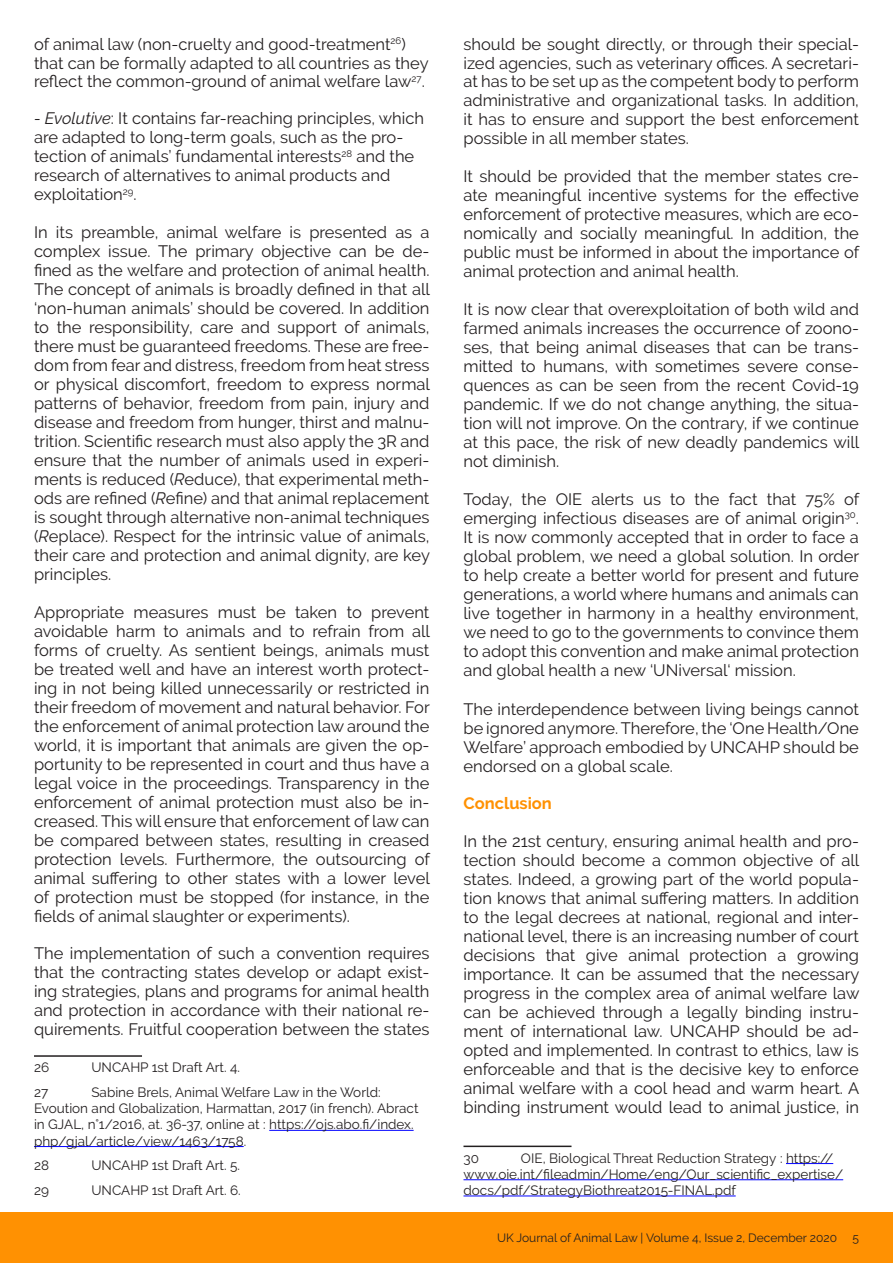
<style>
.page{position:relative;width:893px;height:1263px;background:#fff}
.page>*{position:absolute;margin:0;border:0;box-sizing:border-box;transform-origin:0 0}
.t1{font:16.5px/18.9px "Raleway";color:#231f20;text-align:justify}
.t2{font:700 16.5px "Raleway";color:#ff9102}
.t3{font:13.5px/16.2px "Raleway";color:#231f20}
.t4{font:12px "Raleway";color:#231f20}
.s1{font-style:italic}
</style>
<div class="page">
<hr style="left:0;top:1213px;width:1px;height:50px;background:#ff9102">
<div style="left:1px;top:1213px;width:892px;height:50px;background:#ff9102"></div>
<hr style="left:34px;top:1055px;width:108px;height:2px;background:#231f20">
<hr style="left:269px;top:1130px;width:145px;height:1px;background:#00f">
<hr style="left:34px;top:1146px;width:210px;height:1px;background:#00f">
<hr style="left:463px;top:1145px;width:108px;height:2px;background:#231f20">
<hr style="left:786px;top:1163px;width:47px;height:1px;background:#00f">
<hr style="left:463px;top:1179px;width:380px;height:1px;background:#00f">
<hr style="left:463px;top:1195px;width:273px;height:1px;background:#00f">
<p class="t1" style="left:34px;top:34px;width:396px;text-align:left">of animal law (non-cruelty and good-treatment<sup>26</sup>) that can be formally adapted to all countries as they reflect the common-ground of animal welfare law<sup>27</sup>.</p>
<p class="t1" style="left:34px;top:109px;width:392px;text-align:left"><span class="s1">- Evolutive</span>: It contains far-reaching principles, which are adapted to long-term goals, such as the pro&shy;tection of animals’ fundamental interests<sup>28</sup> and the research of alternatives to animal products and exploitation<sup>29</sup>.</p>
<p class="t1" style="left:34px;top:223px;width:397px">In its preamble, animal welfare is presented as a complex issue. The primary objective can be de&shy;fined as the welfare and protection of animal health.<br>The concept of animals is broadly defined in that all ‘non-human animals’ should be covered. In addition to the responsibility, care and support of animals, there must be guaranteed freedoms. These are free&shy;dom from fear and distress, freedom from heat stress or physical discomfort, freedom to express normal patterns of behavior, freedom from pain, injury and disease and freedom from hunger, thirst and malnu&shy;trition. Scientific research must also apply the 3R and ensure that the number of animals used in experi&shy;ments is reduced (<span class="s1">R</span>educe), that experimental meth&shy;ods are refined (<span class="s1">R</span>efine) and that animal replacement is sought through alternative non-animal techniques (<span class="s1">R</span>eplace). Respect for the intrinsic value of animals, their care and protection and animal dignity, are key principles.</p>
<p class="t1" style="left:34px;top:602px;width:397px">Appropriate measures must be taken to prevent avoidable harm to animals and to refrain from all forms of cruelty. As sentient beings, animals must be treated well and have an interest worth protect&shy;ing in not being killed unnecessarily or restricted in their freedom of movement and natural behavior. For the enforcement of animal protection law around the world, it is important that animals are given the op&shy;portunity to be represented in court and thus have a legal voice in the proceedings. Transparency in the enforcement of animal protection must also be in&shy;creased. This will ensure that enforcement of law can be compared between states, resulting in creased protection levels. Furthermore, the outsourcing of animal suffering to other states with a lower level of protection must be stopped (for instance, in the fields of animal slaughter or experiments).</p>
<p class="t1" style="left:34px;top:944px;width:397px">The implementation of such a convention requires that the contracting states develop or adapt exist&shy;ing strategies, plans and programs for animal health and protection in accordance with their national re&shy;quirements. Fruitful cooperation between the states</p>
<p class="t3" style="left:34px;top:1059px;width:17px">26</p>
<p class="t3" style="left:91px;top:1059px;width:150px">UNCAHP 1st Draft Art. 4.</p>
<p class="t3" style="left:34px;top:1084px;width:16px">27</p>
<p class="t3" style="left:34px;top:1084px;width:386px;text-indent:57px">Sabine Brels, Animal Welfare Law in the World:<br>Evoution and Globalization, Harmattan, 2017 (in french). Abract in GJAL, n°1/2016, at. 36-37, online at : https://ojs.abo.fi/index. php/gjal/article/view/1463/1758.</p>
<p class="t3" style="left:34px;top:1157px;width:17px">28</p>
<p class="t3" style="left:91px;top:1157px;width:150px">UNCAHP 1st Draft Art. 5.</p>
<p class="t3" style="left:34px;top:1182px;width:16px">29</p>
<p class="t3" style="left:91px;top:1182px;width:151px">UNCAHP 1st Draft Art. 6.</p>
<p class="t1" style="left:463px;top:34px;width:397px">should be sought directly, or through their special&shy;ized agencies, such as veterinary offices. A secretari&shy;at has to be set up as the competent body to perform administrative and organizational tasks. In addition, it has to ensure and support the best enforcement possible in all member states.</p>
<p class="t1" style="left:463px;top:167px;width:397px">It should be provided that the member states cre&shy;ate meaningful incentive systems for the effective enforcement of protective measures, which are eco&shy;nomically and socially meaningful. In addition, the public must be informed in about the importance of animal protection and animal health.</p>
<p class="t1" style="left:463px;top:300px;width:397px">It is now clear that overexploitation of both wild and farmed animals increases the occurrence of zoono&shy;ses, that being animal diseases that can be trans&shy;mitted to humans, with sometimes severe conse&shy;quences as can be seen from the recent Covid-19 pandemic. If we do not change anything, the situa&shy;tion will not improve. On the contrary, if we continue at this pace, the risk of new deadly pandemics will not diminish.</p>
<p class="t1" style="left:463px;top:490px;width:397px">Today, the OIE alerts us to the fact that 75% of emerging infectious diseases are of animal origin<sup>30</sup>.<br>It is now commonly accepted that in order to face a global problem, we need a global solution. In order to help create a better world for present and future generations, a world where humans and animals can live together in harmony in a healthy environment, we need to go to the governments to convince them to adopt this convention and make animal protection and global health a new ‘UNiversal‘ mission.</p>
<p class="t1" style="left:463px;top:699px;width:397px">The interdependence between living beings cannot be ignored anymore. Therefore, the ‘One Health/One Welfare’ approach embodied by UNCAHP should be endorsed on a global scale.</p>
<p class="t2" style="left:463px;top:794px;width:90px">Conclusion</p>
<p class="t1" style="left:463px;top:832px;width:397px">In the 21st century, ensuring animal health and pro&shy;tection should become a common objective of all states. Indeed, a growing part of the world popula&shy;tion knows that animal suffering matters. In addition to the legal decrees at national, regional and inter&shy;national level, there is an increasing number of court decisions that give animal protection a growing importance. It can be assumed that the necessary progress in the complex area of animal welfare law can be achieved through a legally binding instru&shy;ment of international law. UNCAHP should be ad&shy;opted and implemented. In contrast to ethics, law is enforceable and that is the decisive key to enforce animal welfare with a cool head and warm heart. A binding instrument would lead to animal justice, in</p>
<p class="t3" style="left:463px;top:1150px;width:17px">30</p>
<p class="t3" style="left:463px;top:1150px;width:381px;text-indent:57px">OIE, Biological Threat Reduction Strategy : https:// www.oie.int/fileadmin/Home/eng/Our_scientific_expertise/ docs/pdf/StrategyBiothreat2015-FINAL.pdf</p>
<p class="t4" style="left:497px;top:1231px;width:342px">UK Journal of Animal Law | Volume 4, Issue 2, December 2020</p>
<p class="t4" style="left:852px;top:1231px;width:8px">5</p>
</div>
